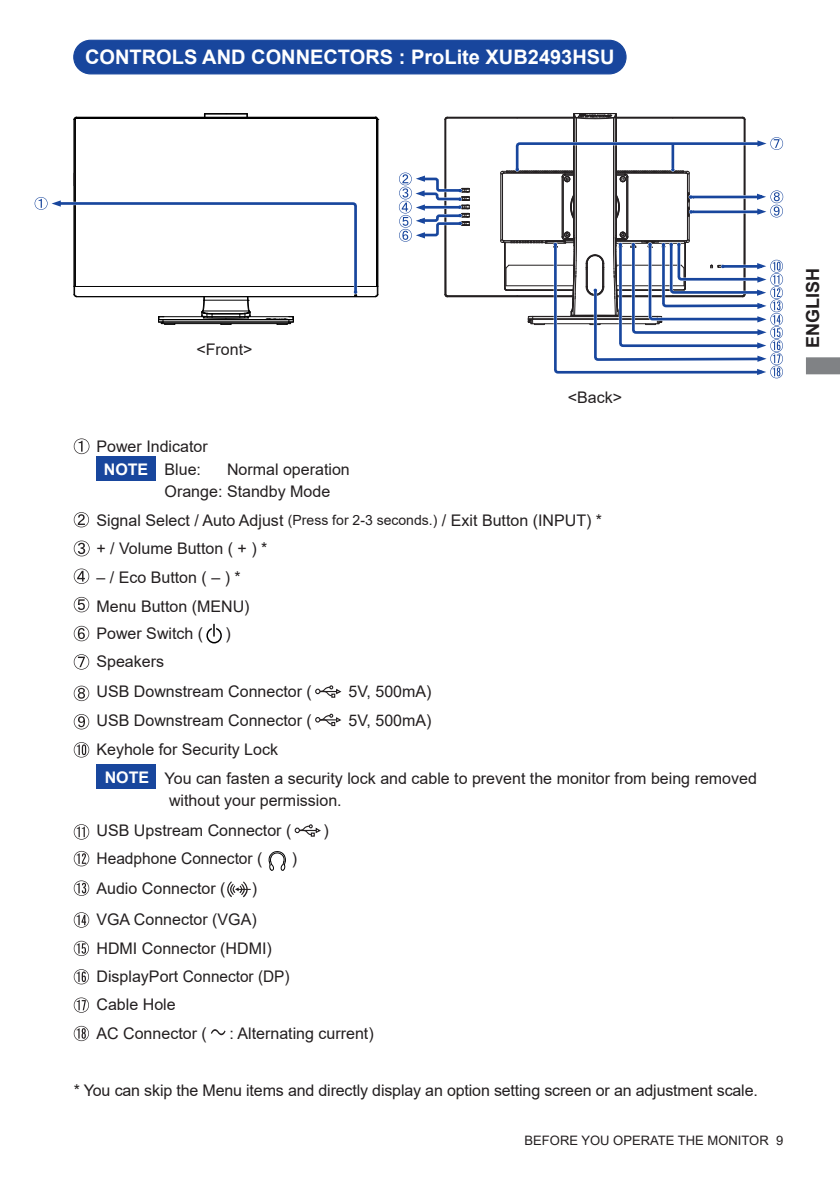
<style>
.page{position:relative;width:840px;height:1191px;background:#fff}
.page>*{position:absolute;margin:0;border:0;box-sizing:border-box;transform-origin:0 0}
.t1{font:700 20px "Arial";color:#fff}
.t2{font:700 18px "Arial";color:#231f20}
.t3{font:16px/28.4px "Arial";color:#231f20}
.t4{font:700 16px "Arial";color:#fff}
.t5{font:13px "Arial";color:#231f20}
.s1{font-size:14px}
</style>
<div class="page">
<svg style="left:806px;top:357px;width:33px;height:17px"></svg>
<svg style="left:74px;top:438px;width:15px;height:16px"></svg>
<svg style="left:74px;top:512px;width:15px;height:15px"></svg>
<svg style="left:74px;top:540px;width:15px;height:16px"></svg>
<svg style="left:74px;top:568px;width:15px;height:16px"></svg>
<svg style="left:74px;top:597px;width:15px;height:15px"></svg>
<svg style="left:74px;top:626px;width:15px;height:15px"></svg>
<svg style="left:74px;top:654px;width:15px;height:15px"></svg>
<svg style="left:74px;top:685px;width:15px;height:16px"></svg>
<svg style="left:315px;top:685px;width:27px;height:12px"></svg>
<svg style="left:74px;top:714px;width:15px;height:15px"></svg>
<svg style="left:315px;top:713px;width:27px;height:13px"></svg>
<svg style="left:74px;top:742px;width:15px;height:15px"></svg>
<svg style="left:74px;top:824px;width:15px;height:15px"></svg>
<svg style="left:294px;top:824px;width:27px;height:12px"></svg>
<svg style="left:74px;top:851px;width:15px;height:15px"></svg>
<svg style="left:268px;top:851px;width:18px;height:20px"></svg>
<svg style="left:74px;top:880px;width:15px;height:16px"></svg>
<svg style="left:74px;top:912px;width:15px;height:15px"></svg>
<svg style="left:74px;top:940px;width:15px;height:16px"></svg>
<svg style="left:74px;top:969px;width:15px;height:15px"></svg>
<svg style="left:74px;top:997px;width:15px;height:15px"></svg>
<svg style="left:74px;top:1026px;width:15px;height:15px"></svg>
<svg style="left:211px;top:1029px;width:14px;height:6px"></svg>
<div style="left:96px;top:764px;width:59px;height:25px;background:#18469d"></div>
<div style="left:96px;top:456px;width:59px;height:25px;background:#18469d"></div>
<div style="left:206px;top:627px;width:16px;height:16px;border:1px solid #000;border-radius:50%"></div>
<svg style="left:212px;top:624px;width:4px;height:12px"></svg>
<svg style="left:213px;top:624px;width:1px;height:12px"></svg>
<svg style="left:227px;top:881px;width:24px;height:16px"></svg>
<div style="left:74px;top:40px;width:551px;height:34px;background:#18469d;border-radius:17px"></div>
<div style="left:73px;top:40px;width:553px;height:34px;border:1px solid #18469d;border-radius:17px"></div>
<hr style="left:74px;top:119px;width:1px;height:167px;background:#000">
<hr style="left:75px;top:119px;width:1px;height:167px;background:#000">
<hr style="left:76px;top:296px;width:299px;height:1px;background:#000">
<hr style="left:74px;top:286px;width:303px;height:1px;background:#000">
<hr style="left:376px;top:119px;width:1px;height:167px;background:#000">
<hr style="left:76px;top:118px;width:299px;height:1px;background:#000">
<hr style="left:76px;top:117px;width:299px;height:1px;background:#000">
<hr style="left:204px;top:114px;width:43px;height:1px;background:#000">
<hr style="left:205px;top:113px;width:42px;height:1px;background:#000">
<hr style="left:377px;top:119px;width:1px;height:167px;background:#000">
<svg style="left:375px;top:286px;width:3px;height:11px"></svg>
<svg style="left:35px;top:197px;width:324px;height:128px"></svg>
<svg style="left:74px;top:173px;width:1px;height:13px"></svg>
<svg style="left:398px;top:113px;width:384px;height:265px"></svg>
<p class="t1" style="left:85px;top:43px;width:530px">CONTROLS AND CONNECTORS : ProLite XUB2493HSU</p>
<p class="t3" style="left:196px;top:335px;width:58px">&lt;Front&gt;</p>
<p class="t3" style="left:567px;top:383px;width:56px">&lt;Back&gt;</p>
<p class="t3" style="left:164px;top:435px;width:45px;line-height:22.6px;text-indent:-68px">Power Indicator<br>Blue:</p>
<p class="t3" style="left:164px;top:457px;width:187px;line-height:22.6px;text-indent:62px">Normal operation<br>Orange: Standby Mode</p>
<p class="t3" style="left:96px;top:505px;width:507px">Signal Select / Auto Adjust <span class="s1">(Press for 2-3 seconds.)</span> / Exit Button (INPUT) * + / Volume Button ( + ) *</p>
<p class="t3" style="left:96px;top:563px;width:154px">– / Eco Button ( – ) *<br>Menu Button (MENU)</p>
<p class="t3" style="left:96px;top:619px;width:108px">Power Switch (</p>
<p class="t3" style="left:225px;top:619px;width:7px">)</p>
<p class="t3" style="left:96px;top:646px;width:217px;line-height:30px">Speakers<br>USB Downstream Connector (</p>
<p class="t4" style="left:104px;top:458px;width:46px">NOTE</p>
<p class="t3" style="left:348px;top:677px;width:85px">5V, 500mA)</p>
<p class="t3" style="left:96px;top:705px;width:217px">USB Downstream Connector (</p>
<p class="t3" style="left:348px;top:705px;width:85px">5V, 500mA)</p>
<p class="t3" style="left:164px;top:735px;width:593px;text-indent:-68px">Keyhole for Security Lock<br>You can fasten a security lock and cable to prevent the monitor from being removed</p>
<p class="t3" style="left:96px;top:785px;width:246px;line-height:30px;text-indent:72px">without your permission.<br>USB Upstream Connector (</p>
<p class="t4" style="left:105px;top:766px;width:46px">NOTE</p>
<p class="t3" style="left:323px;top:816px;width:7px">)</p>
<p class="t3" style="left:96px;top:843px;width:167px">Headphone Connector (</p>
<p class="t3" style="left:291px;top:843px;width:7px">)</p>
<p class="t3" style="left:96px;top:874px;width:130px">Audio Connector (</p>
<p class="t3" style="left:96px;top:873px;width:162px;line-height:31px;text-align:right">)<br>VGA Connector (VGA)</p>
<p class="t3" style="left:96px;top:933px;width:194px">HDMI Connector (HDMI)<br>DisplayPort Connector (DP)<br>Cable Hole<br>AC Connector (</p>
<p class="t3" style="left:229px;top:1019px;width:146px">: Alternating current)</p>
<p class="t3" style="left:74px;top:1075px;width:685px">* You can skip the Menu items and directly display an option setting screen or an adjustment scale.</p>
<p class="t5" style="left:524px;top:1131px;width:260px">BEFORE YOU OPERATE THE MONITOR 9</p>
<p class="t2" style="left:799px;top:348px;width:82px;rotate:-90deg">ENGLISH</p>
</div>
